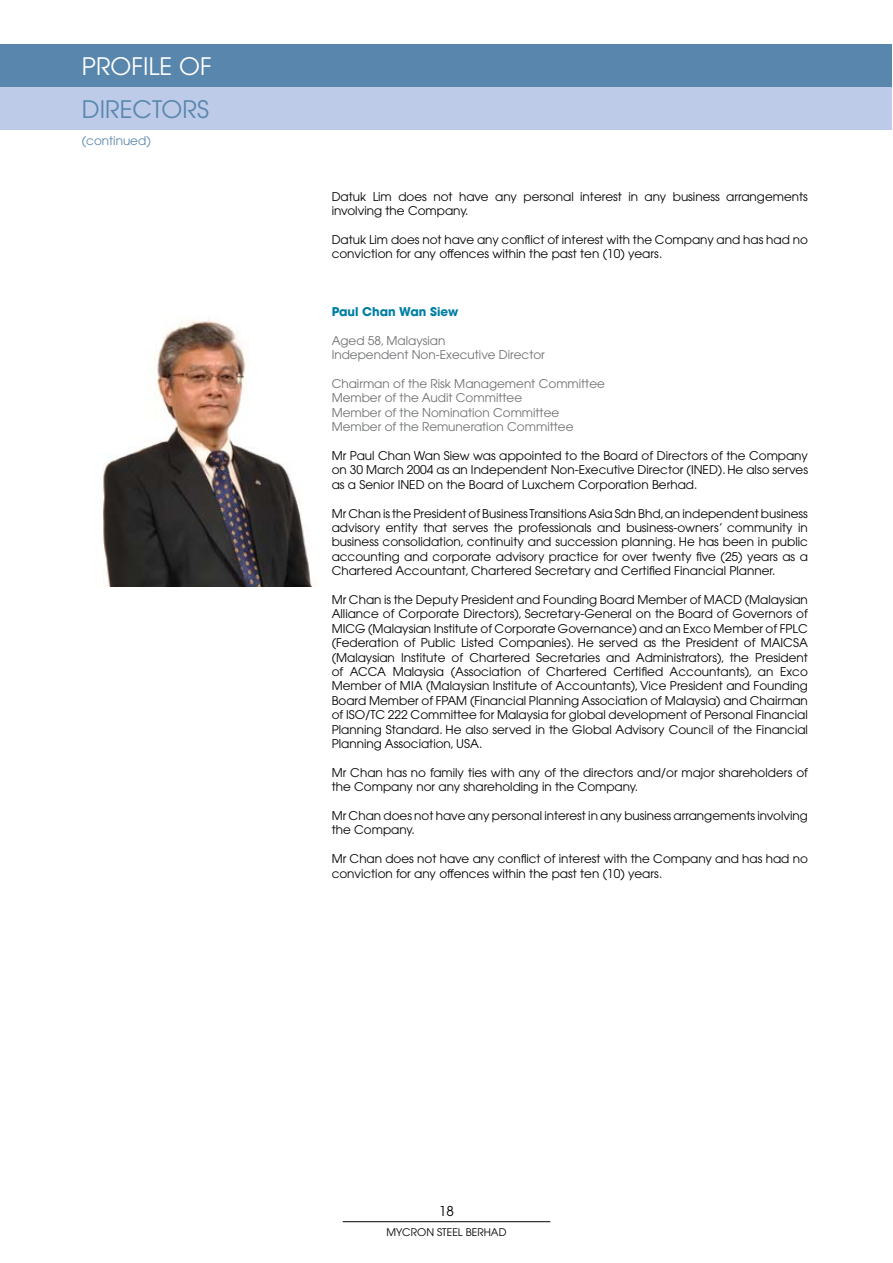
<style>
.page{position:relative;width:893px;height:1263px;background:#fff}
.page>*{position:absolute;margin:0;border:0;box-sizing:border-box;transform-origin:0 0}
.t1{font:24px "Avant Garde";color:#fff}
.t2{font:24px "Avant Garde";color:#5886ad}
.t3{font:13.5px "Avant Garde";color:#000}
.t4{font:12px/14.4px "Avant Garde";color:#000}
.t5{font:12px/14.4px "Avant Garde";color:#6d6f71}
.t6{font:700 12px "Avant Garde";color:#007ea4}
.t7{font:12px "Avant Garde";color:#5886ad}
.t8{font:10.5px "Avant Garde";color:#000}
</style>
<div class="page">
<div style="left:0;top:45px;width:891px;height:42px;background:#5886ad"></div>
<div style="left:0;top:87px;width:891px;height:43px;background:#bdcbe9"></div>
<hr style="left:343px;top:1221px;width:207px;height:1px;background:#000">
<img style="left:102px;top:320px;width:212px;height:267px">
<h1 class="t1" style="left:82px;top:52px;width:131px">PROFILE OF</h1>
<h1 class="t2" style="left:82px;top:95px;width:129px">DIRECTORS</h1>
<p class="t7" style="left:82px;top:134px;width:70px">(continued)</p>
<p class="t4" style="left:332px;top:189px;width:478px">Datuk Lim does not have any personal interest in any business arrangements involving the Company.</p>
<p class="t4" style="left:332px;top:232px;width:478px">Datuk Lim does not have any conflict of interest with the Company and has had no conviction for any offences within the past ten (10) years.</p>
<p class="t6" style="left:332px;top:304px;width:128px">Paul Chan Wan Siew</p>
<p class="t5" style="left:332px;top:333px;width:215px">Aged 58, Malaysian<br>Independent Non-Executive Director</p>
<p class="t5" style="left:332px;top:376px;width:275px">Chairman of the Risk Management Committee Member of the Audit Committee<br>Member of the Nomination Committee Member of the Remuneration Committee</p>
<p class="t4" style="left:332px;top:448px;width:478px;text-align:justify">Mr Paul Chan Wan Siew was appointed to the Board of Directors of the Company on 30 March 2004 as an Independent Non-Executive Director (INED). He also serves as a Senior INED on the Board of Luxchem Corporation Berhad.</p>
<p class="t4" style="left:332px;top:506px;width:478px;text-align:justify">Mr Chan is the President of Business Transitions Asia Sdn Bhd, an independent business advisory entity that serves the professionals and business-owners’ community in business consolidation, continuity and succession planning. He has been in public accounting and corporate advisory practice for over twenty five (25) years as a Chartered Accountant, Chartered Secretary and Certified Financial Planner.</p>
<p class="t4" style="left:332px;top:592px;width:478px;text-align:justify">Mr Chan is the Deputy President and Founding Board Member of MACD (Malaysian Alliance of Corporate Directors), Secretary-General on the Board of Governors of MICG (Malaysian Institute of Corporate Governance) and an Exco Member of FPLC (Federation of Public Listed Companies). He served as the President of MAICSA (Malaysian Institute of Chartered Secretaries and Administrators), the President of ACCA Malaysia (Association of Chartered Certified Accountants), an Exco Member of MIA (Malaysian Institute of Accountants), Vice President and Founding Board Member of FPAM (Financial Planning Association of Malaysia) and Chairman of ISO/TC 222 Committee for Malaysia for global development of Personal Financial Planning Standard. He also served in the Global Advisory Council of the Financial Planning Association, USA.</p>
<p class="t4" style="left:332px;top:765px;width:478px">Mr Chan has no family ties with any of the directors and/or major shareholders of the Company nor any shareholding in the Company.</p>
<p class="t4" style="left:332px;top:808px;width:478px">Mr Chan does not have any personal interest in any business arrangements involving the Company.</p>
<p class="t4" style="left:332px;top:851px;width:478px">Mr Chan does not have any conflict of interest with the Company and has had no conviction for any offences within the past ten (10) years.</p>
<p class="t3" style="left:439px;top:1203px;width:16px">18</p>
<p class="t8" style="left:386px;top:1226px;width:122px">MYCRON STEEL BERHAD</p>
</div>
